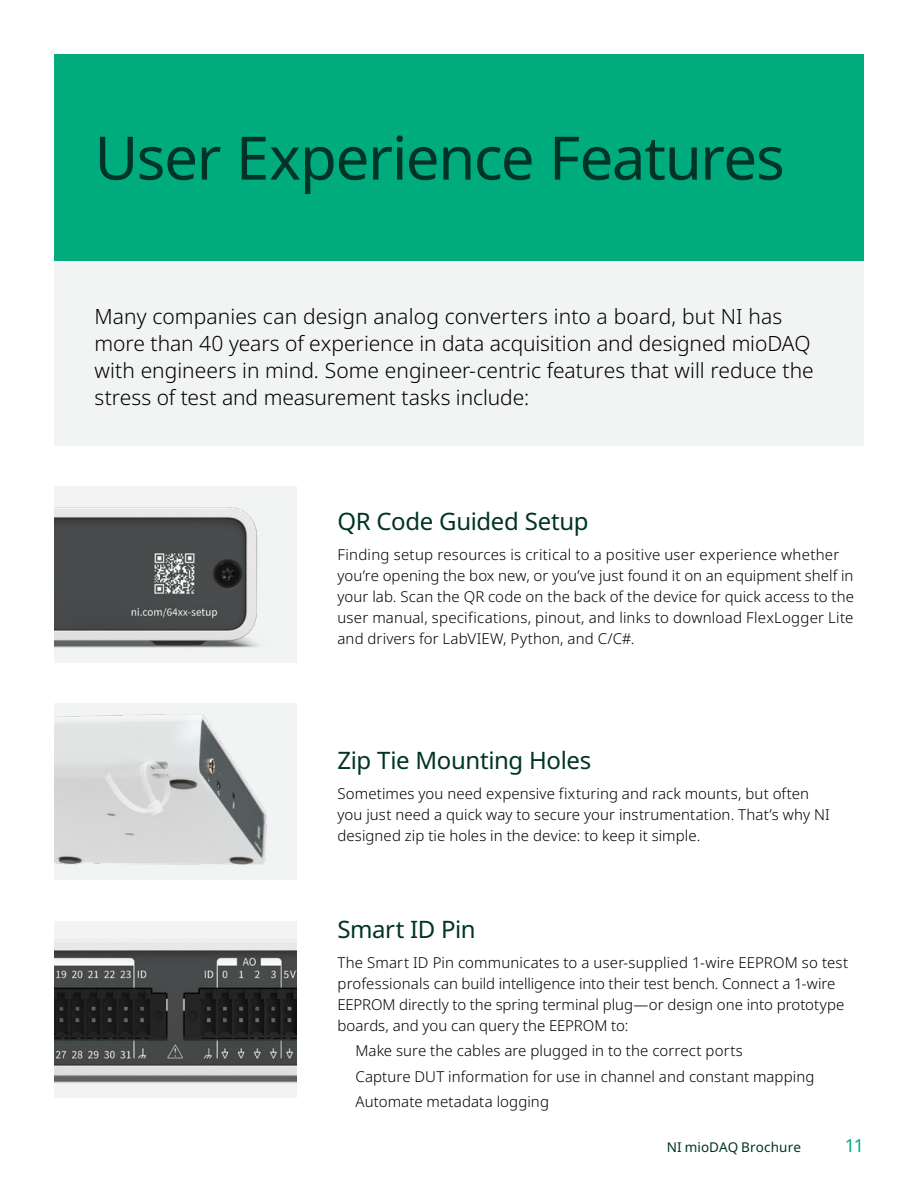
<style>
.page{position:relative;width:918px;height:1188px;background:#fff}
.page>*{position:absolute;margin:0;border:0;box-sizing:border-box;transform-origin:0 0}
.t1{font:60px "Noto Sans";letter-spacing:-.025em;color:#003427}
.t2{font:24px "Noto Sans";letter-spacing:-.015em;color:#003427}
.t3{font:300 21px/27px "Noto Sans";color:#000}
.t4{font:18px "Noto Sans";color:#00ac7e}
.t5{font:300 15px/21px "Noto Sans";letter-spacing:.005em;color:#000}
.t6{font:13.5px "Noto Sans";letter-spacing:.01em;color:#003427}
</style>
<div class="page">
<img style="left:54px;top:486px;width:243px;height:177px">
<img style="left:54px;top:704px;width:243px;height:176px">
<img style="left:54px;top:921px;width:243px;height:177px">
<div style="left:54px;top:54px;width:810px;height:207px;background:#00ac7e"></div>
<div style="left:54px;top:261px;width:810px;height:185px;background:#f2f3f3"></div>
<h1 class="t1" style="left:94px;top:116px;width:692px">User Experience Features</h1>
<p class="t3" style="left:94px;top:303px;width:721px">Many companies can design analog converters into a board, but NI has more than 40 years of experience in data acquisition and designed mioDAQ with engineers in mind. Some engineer-centric features that will reduce the stress of test and measurement tasks include:</p>
<h2 class="t2" style="left:338px;top:505px;width:253px">QR Code Guided Setup</h2>
<p class="t5" style="left:338px;top:545px;width:518px">Finding setup resources is critical to a positive user experience whether you’re opening the box new, or you’ve just found it on an equipment shelf in your lab. Scan the QR code on the back of the device for quick access to the user manual, specifications, pinout, and links to download FlexLogger Lite and drivers for LabVIEW, Python, and C/C#.</p>
<h2 class="t2" style="left:338px;top:743px;width:255px">Zip Tie Mounting Holes</h2>
<p class="t5" style="left:338px;top:783px;width:494px">Sometimes you need expensive fixturing and rack mounts, but often you just need a quick way to secure your instrumentation. That’s why NI designed zip tie holes in the device: to keep it simple.</p>
<h2 class="t2" style="left:338px;top:912px;width:140px">Smart ID Pin</h2>
<p class="t5" style="left:337px;top:952px;width:512px">The Smart ID Pin communicates to a user-supplied 1-wire EEPROM so test professionals can build intelligence into their test bench. Connect a 1-wire EEPROM directly to the spring terminal plug—or design one into prototype boards, and you can query the EEPROM to:</p>
<p class="t5" style="left:356px;top:1038px;width:460px;line-height:25.5px">Make sure the cables are plugged in to the correct ports<br>Capture DUT information for use in channel and constant mapping<br>Automate metadata logging</p>
<p class="t6" style="left:667px;top:1138px;width:136px">NI mioDAQ Brochure</p>
<p class="t4" style="left:845px;top:1133px;width:21px">11</p>
</div>
